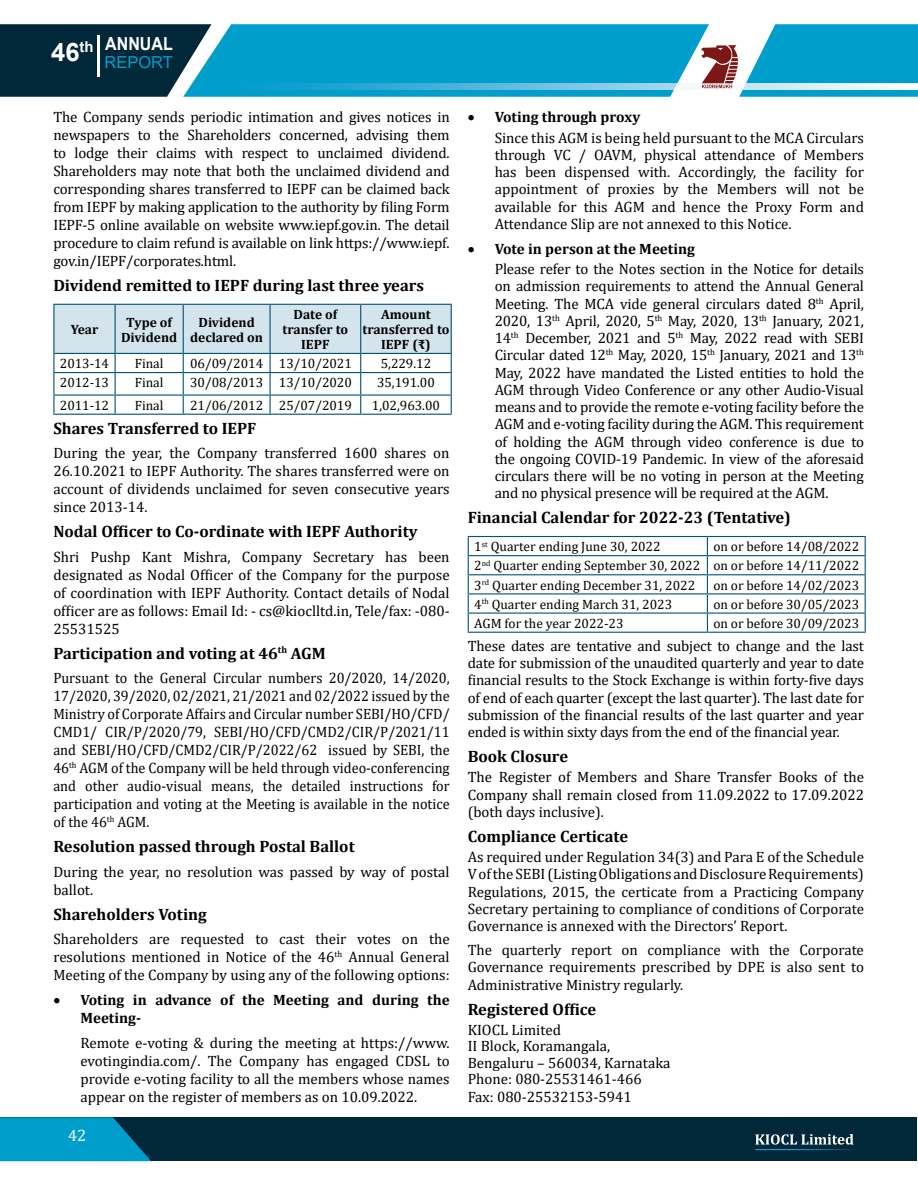
<style>
.page{position:relative;width:918px;height:1188px;background:#fff}
.page>*{position:absolute;margin:0;border:0;box-sizing:border-box;transform-origin:0 0}
.t1{font:700 18px "Arial";color:#fff;scale:.89 1}
.t2{font:700 16.5px "Cambria";color:#000}
.t3{font:16.5px "Arial";color:#009fcb}
.t4{font:16.5px "Cambria";color:#fff}
.t5{font:15px/17.2px "Cambria";color:#000;text-align:justify}
.t6{font:15px/18px "Cambria";color:#000;text-align:justify;scale:.95 1}
.t7{font:700 15px/18px "Cambria";color:#000}
.t8{font:700 14.85px "Arial";color:#fff}
.t9{font:13.5px/19.2px "Cambria";color:#000;text-align:justify}
.t10{font:700 13.5px/15px "Cambria";color:#000;text-align:center}
.s1{font-weight:700}
</style>
<div class="page">
<div style="left:0;top:24px;width:183px;height:73px;background:#002839"></div>
<svg style="left:183px;top:24px;width:735px;height:73px;background:#09a0ca"></svg>
<hr style="left:98px;top:35px;width:2px;height:42px;background:#fff">
<svg style="left:210px;top:84px;width:708px;height:6px;background:#6ec2e1"></svg>
<div style="left:0;top:1117px;width:917px;height:44px;background:#002839"></div>
<svg style="left:0;top:1117px;width:151px;height:44px;background:#008fb7"></svg>
<svg style="left:755px;top:1134px;width:99px;height:11px"></svg>
<hr style="left:755px;top:1149px;width:108px;height:1px;background:#219cd7">
<svg style="left:669px;top:24px;width:108px;height:73px"></svg>
<svg style="left:53px;top:304px;width:399px;height:110px"></svg>
<hr style="left:53px;top:414px;width:62px;height:1px;background:#005476">
<hr style="left:115px;top:414px;width:68px;height:1px;background:#005476">
<hr style="left:183px;top:414px;width:87px;height:1px;background:#005476">
<hr style="left:270px;top:414px;width:91px;height:1px;background:#005476">
<hr style="left:361px;top:414px;width:91px;height:1px;background:#005476">
<hr style="left:468px;top:536px;width:239px;height:1px;background:#005476">
<hr style="left:707px;top:536px;width:159px;height:1px;background:#005476">
<hr style="left:468px;top:555px;width:239px;height:1px;background:#005476">
<hr style="left:707px;top:555px;width:159px;height:1px;background:#005476">
<hr style="left:468px;top:574px;width:239px;height:1px;background:#005476">
<hr style="left:707px;top:574px;width:159px;height:1px;background:#005476">
<hr style="left:468px;top:593px;width:239px;height:1px;background:#005476">
<hr style="left:707px;top:593px;width:159px;height:1px;background:#005476">
<hr style="left:468px;top:613px;width:239px;height:1px;background:#005476">
<svg style="left:468px;top:537px;width:1px;height:95px"></svg>
<hr style="left:707px;top:613px;width:159px;height:1px;background:#005476">
<svg style="left:707px;top:537px;width:1px;height:95px"></svg>
<svg style="left:865px;top:537px;width:1px;height:95px"></svg>
<hr style="left:468px;top:632px;width:239px;height:1px;background:#005476">
<hr style="left:707px;top:632px;width:159px;height:1px;background:#005476">
<p class="t1" style="left:105px;top:31px;width:77px">ANNUAL</p>
<p class="t8" style="left:80px;top:37px;width:16px">th</p>
<p class="t3" style="left:51px;top:51px;width:123px"><sup>46</sup> REPORT</p>
<p class="t5" style="left:53px;top:108px;width:398px;line-height:18px">The Company sends periodic intimation and gives notices in newspapers to the Shareholders concerned, advising them to lodge their claims with respect to unclaimed dividend.<br>Shareholders may note that both the unclaimed dividend and corresponding shares transferred to IEPF can be claimed back from IEPF by making application to the authority by filing Form IEPF-5 online available on website www.iepf.gov.in. The detail procedure to claim refund is available on link https://www.iepf. gov.in/IEPF/corporates.html.</p>
<p class="t2" style="left:53px;top:274px;width:372px">Dividend remitted to IEPF during last three years</p>
<p class="t10" style="left:71px;top:322px;width:29px">Year</p>
<p class="t10" style="left:121px;top:314px;width:58px">Type of<br>Dividend</p>
<p class="t10" style="left:190px;top:314px;width:75px">Dividend declared on</p>
<p class="t10" style="left:283px;top:307px;width:67px">Date of transfer to<br>IEPF</p>
<p class="t10" style="left:362px;top:307px;width:88px">Amount transferred to<br>IEPF (₹)</p>
<p class="t9" style="left:60px;top:354px;width:51px">2013-14</p>
<p class="t9" style="left:135px;top:354px;width:30px">Final</p>
<p class="t9" style="left:190px;top:354px;width:163px">06/09/2014 13/10/2021</p>
<p class="t9" style="left:381px;top:354px;width:52px">5,229.12</p>
<p class="t9" style="left:60px;top:373px;width:51px">2012-13</p>
<p class="t9" style="left:135px;top:373px;width:30px">Final</p>
<p class="t9" style="left:190px;top:373px;width:163px">30/08/2013 13/10/2020</p>
<p class="t9" style="left:377px;top:373px;width:59px">35,191.00</p>
<p class="t9" style="left:60px;top:396px;width:51px">2011-12</p>
<p class="t9" style="left:135px;top:396px;width:30px">Final</p>
<p class="t9" style="left:190px;top:396px;width:163px">21/06/2012 25/07/2019</p>
<p class="t9" style="left:372px;top:396px;width:70px">1,02,963.00</p>
<p class="t2" style="left:53px;top:416px;width:204px">Shares Transferred to IEPF</p>
<p class="t5" style="left:53px;top:444px;width:398px;line-height:18px">During the year, the Company transferred 1600 shares on 26.10.2021 to IEPF Authority. The shares transferred were on account of dividends unclaimed for seven consecutive years since 2013-14.</p>
<p class="t2" style="left:53px;top:520px;width:366px">Nodal Officer to Co-ordinate with IEPF Authority</p>
<p class="t5" style="left:53px;top:548px;width:398px;line-height:18px">Shri Pushp Kant Mishra, Company Secretary has been designated as Nodal Officer of the Company for the purpose of coordination with IEPF Authority. Contact details of Nodal officer are as follows: Email Id: - cs@kioclltd.in, Tele/fax: -080- 25531525</p>
<p class="t2" style="left:53px;top:641px;width:274px">Participation and voting at 46<sup>th</sup> AGM</p>
<p class="t6" style="left:53px;top:669px;width:419px">Pursuant to the General Circular numbers 20/2020, 14/2020, 17/2020, 39/2020, 02/2021, 21/2021 and 02/2022 issued by the Ministry of Corporate Affairs and Circular number SEBI/HO/CFD/ CMD1/ CIR/P/2020/79, SEBI/HO/CFD/CMD2/CIR/P/2021/11 and SEBI/HO/CFD/CMD2/CIR/P/2022/62 issued by SEBI, the 46<sup>th</sup> AGM of the Company will be held through video-conferencing and other audio-visual means, the detailed instructions for participation and voting at the Meeting is available in the notice of the 46<sup>th</sup> AGM.</p>
<p class="t2" style="left:53px;top:835px;width:303px">Resolution passed through Postal Ballot</p>
<p class="t5" style="left:53px;top:863px;width:398px;line-height:18px">During the year, no resolution was passed by way of postal ballot.</p>
<p class="t2" style="left:53px;top:902px;width:155px">Shareholders Voting</p>
<p class="t5" style="left:53px;top:930px;width:398px;line-height:18px">Shareholders are requested to cast their votes on the resolutions mentioned in Notice of the 46<sup>th</sup> Annual General Meeting of the Company by using any of the following options:</p>
<p class="t7" style="left:80px;top:990px;width:371px;text-indent:-27px">• Voting in advance of the Meeting and during the<br>Meeting-</p>
<p class="t5" style="left:80px;top:1034px;width:371px;line-height:18px">Remote e-voting &amp; during the meeting at https://www. evotingindia.com/. The Company has engaged CDSL to provide e-voting facility to all the members whose names appear on the register of members as on 10.09.2022.</p>
<p class="t4" style="left:68px;top:1126px;width:20px">42</p>
<p class="t5" style="left:495px;top:107px;width:371px;line-height:20.5px;text-indent:-27px">• <span class="s1">Voting through proxy<br></span>Since this AGM is being held pursuant to the MCA Circulars</p>
<p class="t5" style="left:495px;top:146px;width:371px">through VC / OAVM, physical attendance of Members has been dispensed with. Accordingly, the facility for appointment of proxies by the Members will not be available for this AGM and hence the Proxy Form and Attendance Slip are not annexed to this Notice.</p>
<p class="t5" style="left:495px;top:238px;width:371px;line-height:20.5px;text-indent:-27px">• <span class="s1">Vote in person at the Meeting<br></span>Please refer to the Notes section in the Notice for details</p>
<p class="t5" style="left:495px;top:278px;width:371px">on admission requirements to attend the Annual General Meeting. The MCA vide general circulars dated 8<sup>th</sup> April, 2020, 13<sup>th</sup> April, 2020, 5<sup>th</sup> May, 2020, 13<sup>th</sup> January, 2021, 14<sup>th</sup> December, 2021 and 5<sup>th</sup> May, 2022 read with SEBI Circular dated 12<sup>th</sup> May, 2020, 15<sup>th</sup> January, 2021 and 13<sup>th </sup>May, 2022 have mandated the Listed entities to hold the AGM through Video Conference or any other Audio-Visual means and to provide the remote e-voting facility before the AGM and e-voting facility during the AGM. This requirement of holding the AGM through video conference is due to the ongoing COVID-19 Pandemic. In view of the aforesaid circulars there will be no voting in person at the Meeting and no physical presence will be required at the AGM.</p>
<p class="t2" style="left:468px;top:506px;width:325px">Financial Calendar for 2022-23 (Tentative)</p>
<p class="t9" style="left:474px;top:537px;width:188px">1<sup>st</sup> Quarter ending June 30, 2022</p>
<p class="t9" style="left:474px;top:537px;width:386px;text-indent:239px">on or before 14/08/2022<br>2<sup>nd</sup> Quarter ending September 30, 2022 on or before 14/11/2022<br>3<sup>rd</sup> Quarter ending December 31, 2022</p>
<p class="t9" style="left:713px;top:575px;width:147px">on or before 14/02/2023</p>
<p class="t9" style="left:474px;top:594px;width:199px">4<sup>th</sup> Quarter ending March 31, 2023</p>
<p class="t9" style="left:713px;top:594px;width:147px">on or before 30/05/2023</p>
<p class="t9" style="left:474px;top:614px;width:151px">AGM for the year 2022-23</p>
<p class="t9" style="left:713px;top:614px;width:147px">on or before 30/09/2023</p>
<p class="t5" style="left:468px;top:637px;width:398px">These dates are tentative and subject to change and the last date for submission of the unaudited quarterly and year to date financial results to the Stock Exchange is within forty-five days of end of each quarter (except the last quarter). The last date for submission of the financial results of the last quarter and year ended is within sixty days from the end of the financial year.</p>
<p class="t2" style="left:468px;top:745px;width:102px">Book Closure</p>
<p class="t5" style="left:468px;top:768px;width:398px">The Register of Members and Share Transfer Books of the Company shall remain closed from 11.09.2022 to 17.09.2022 (both days inclusive).</p>
<p class="t2" style="left:468px;top:824px;width:162px">Compliance Certicate</p>
<p class="t5" style="left:468px;top:848px;width:398px">As required under Regulation 34(3) and Para E of the Schedule V of the SEBI (Listing Obligations and Disclosure Requirements)<br>Regulations, 2015, the certicate from a Practicing Company Secretary pertaining to compliance of conditions of Corporate Governance is annexed with the Directors’ Report.</p>
<p class="t5" style="left:468px;top:941px;width:398px;line-height:17.7px">The quarterly report on compliance with the Corporate Governance requirements prescribed by DPE is also sent to Administrative Ministry regularly.</p>
<p class="t2" style="left:468px;top:998px;width:130px">Registered Office</p>
<p class="t5" style="left:468px;top:1021px;width:204px;line-height:16.5px;text-align:left">KIOCL Limited<br>II Block, Koramangala,<br>Bengaluru – 560034, Karnataka<br>Phone: 080-25531461-466</p>
<p class="t5" style="left:468px;top:1088px;width:165px">Fax: 080-25532153-5941</p>
</div>
